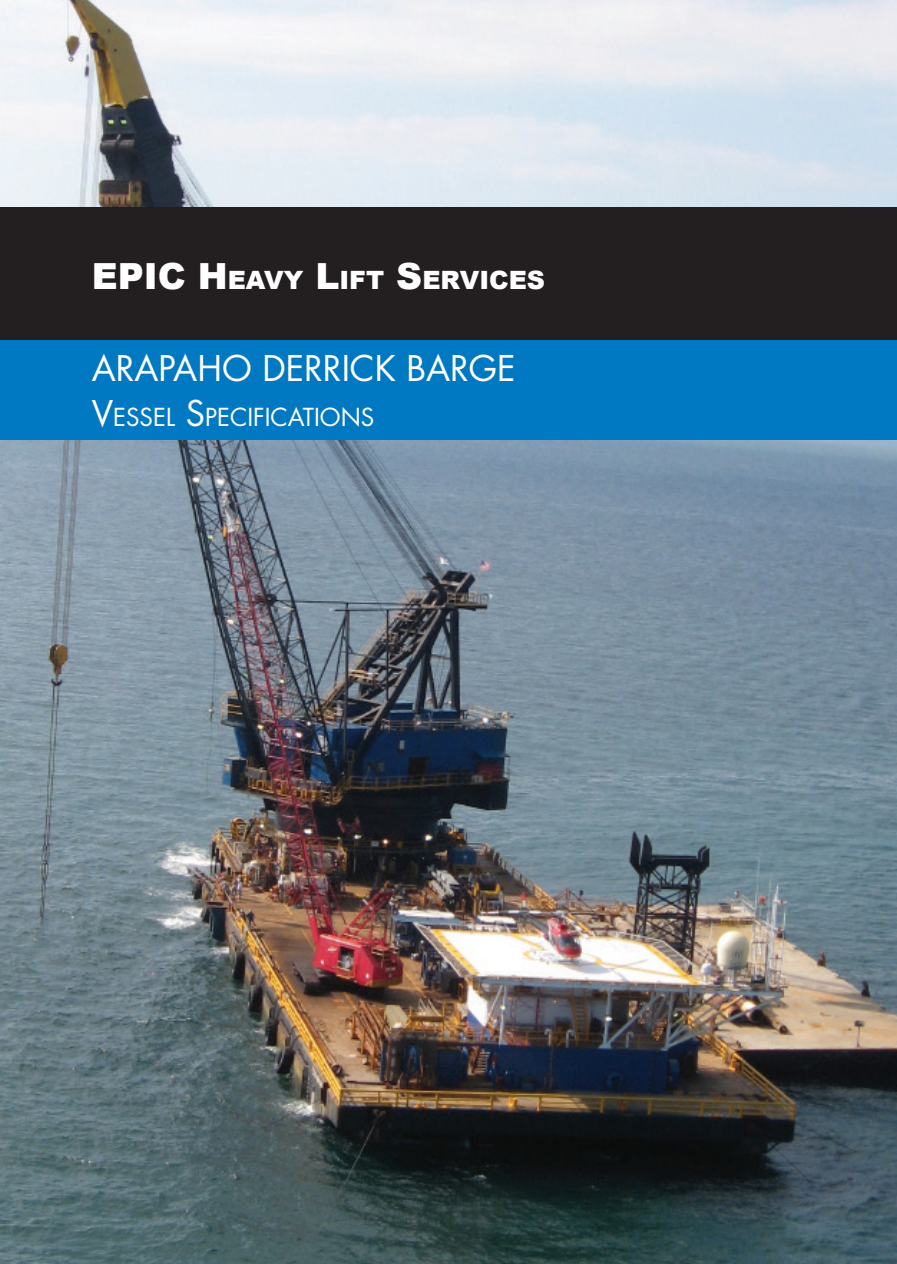
<style>
.page{position:relative;width:897px;height:1264px;background:#fff}
.page>*{position:absolute;margin:0;border:0;box-sizing:border-box;transform-origin:0 0}
.t1{font:34.5px "Futura Std";color:#fff}
.t2{font:900 25.2px "Arial";color:#fff}
.t3{font:24.15px "Futura Std";color:#fff}
.s1{font-size:36px}
.s2{font-size:34.5px}
</style>
<div class="page">
<img style="left:0;top:0;width:896px;height:1264px">
<div style="left:0;top:208px;width:896px;height:134px;background:#231f20"></div>
<div style="left:0;top:340px;width:896px;height:99px;background:#0079c2"></div>
<p class="t2" style="left:92px;top:261px;width:405px"><span class="s1">EPIC H</span>EAVY <span class="s1">L</span>I FT <span class="s1">S</span>ERVICES</p>
<h1 class="t1" style="left:92px;top:346px;width:425px">ARAPAHO DERRICK BARGE</h1>
<p class="t3" style="left:92px;top:401px;width:126px"><span class="s2">V</span>ESSEL <span class="s2">S</span>PECI</p>
<p class="t3" style="left:253px;top:401px;width:123px">FICATIONS</p>
</div>
